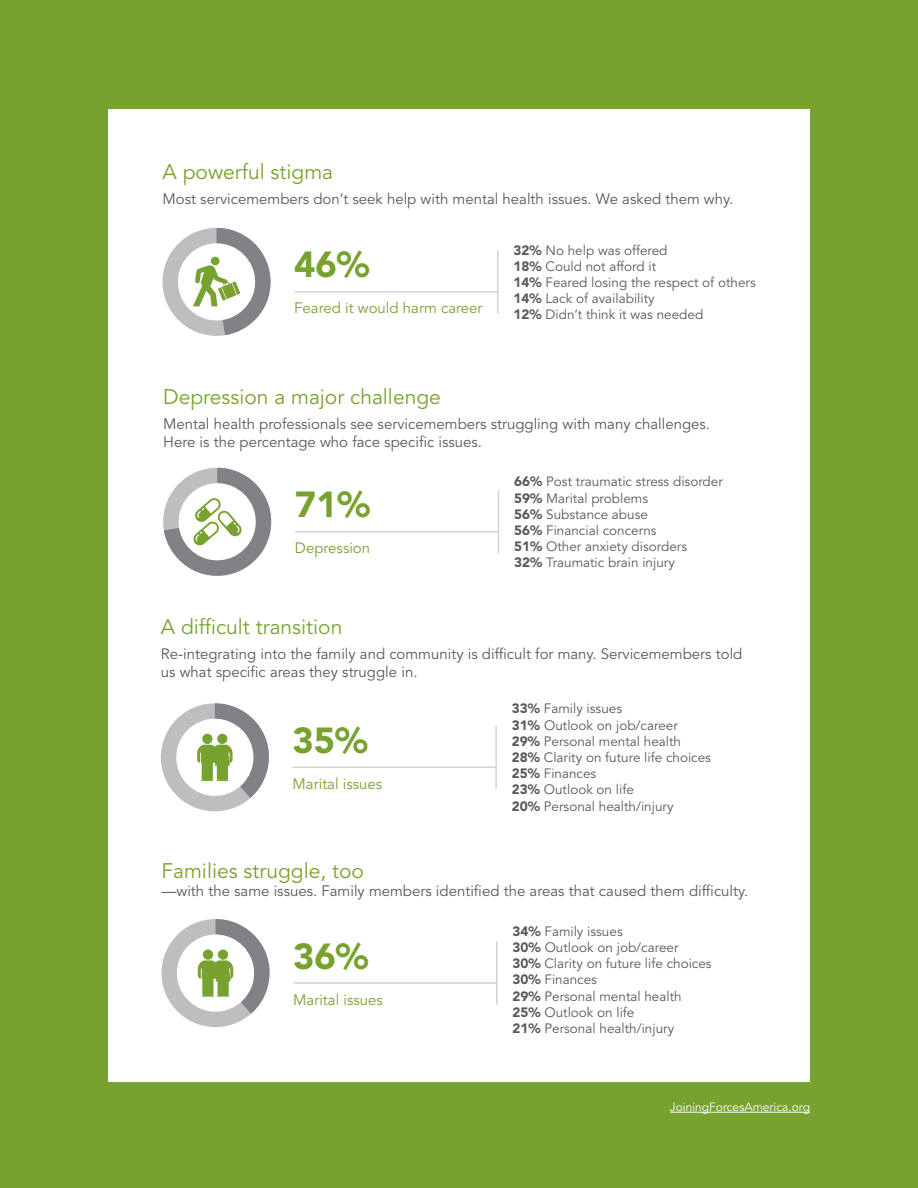
<style>
.page{position:relative;width:918px;height:1188px;background:#78a22f}
.page>*{position:absolute;margin:0;border:0;box-sizing:border-box;transform-origin:0 0}
.Normal__Web{font:900 36px "Avenir LT Std";color:#78a22f}
.Normal__Web-2{font:21px "Avenir LT Std";color:#78a22f}
.Normal__Web-3{font:15px/18px "Avenir LT Std";color:#58595b}
.Normal__Web-4{font:15px "Avenir LT Std";color:#78a22f}
.Normal__Web-5{font:13.5px "Avenir LT Std";color:#58595b}
.Normal__Web-6{font:12px "Avenir LT Std";color:#fff}
.s1{font-weight:900}
</style>
<div class="page">
<div style="left:108px;top:109px;width:702px;height:972px;background:#fff"></div>
<div style="left:163px;top:228px;width:108px;height:108px;background:#bcbec0;border-radius:50%"></div>
<div style="left:178px;top:243px;width:77px;height:77px;background:#fff;border-radius:50%"></div>
<svg style="left:193px;top:228px;width:78px;height:107px"></svg>
<hr style="left:294px;top:291px;width:204px;height:1px;background:#d1d3d4">
<hr style="left:497px;top:250px;width:2px;height:63px;background:#d1d3d4">
<hr style="left:295px;top:531px;width:204px;height:1px;background:#d1d3d4">
<hr style="left:498px;top:490px;width:1px;height:63px;background:#d1d3d4">
<svg style="left:164px;top:468px;width:107px;height:108px"></svg>
<hr style="left:293px;top:982px;width:204px;height:2px;background:#d1d3d4">
<hr style="left:496px;top:941px;width:2px;height:64px;background:#d1d3d4">
<div style="left:162px;top:919px;width:108px;height:108px;background:#bcbec0;border-radius:50%"></div>
<div style="left:177px;top:935px;width:77px;height:77px;background:#fff;border-radius:50%"></div>
<svg style="left:198px;top:919px;width:72px;height:95px"></svg>
<hr style="left:293px;top:766px;width:204px;height:2px;background:#d1d3d4">
<hr style="left:495px;top:726px;width:2px;height:63px;background:#d1d3d4">
<div style="left:161px;top:703px;width:108px;height:108px;background:#bcbec0;border-radius:50%"></div>
<div style="left:176px;top:719px;width:77px;height:77px;background:#fff;border-radius:50%"></div>
<svg style="left:197px;top:703px;width:72px;height:95px"></svg>
<hr style="left:670px;top:1112px;width:140px;height:1px;background:#fff">
<p class="Normal__Web-2" style="left:163px;top:160px;width:172px">A powerful stigma</p>
<p class="Normal__Web-3" style="left:163px;top:190px;width:572px">Most servicemembers don’t seek help with mental health issues. We asked them why.</p>
<p class="Normal__Web-5" style="left:514px;top:242px;width:156px"><span class="s1">32%</span> No help was offered</p>
<p class="Normal__Web-5" style="left:514px;top:258px;width:144px"><span class="s1">18%</span> Could not afford it</p>
<p class="Normal__Web-5" style="left:514px;top:275px;width:244px"><span class="s1">14%</span> Feared losing the respect of others</p>
<p class="Normal__Web-5" style="left:514px;top:291px;width:143px"><span class="s1">14%</span> Lack of availability</p>
<p class="Normal__Web-5" style="left:514px;top:307px;width:191px"><span class="s1">12%</span> Didn’t think it was needed</p>
<p class="Normal__Web" style="left:294px;top:243px;width:77px">46%</p>
<p class="Normal__Web-4" style="left:294px;top:300px;width:190px">Feared it would harm career</p>
<p class="Normal__Web-2" style="left:163px;top:385px;width:279px">Depression a major challenge</p>
<p class="Normal__Web-3" style="left:163px;top:415px;width:548px">Mental health professionals see servicemembers struggling with many challenges.<br>Here is the percentage who face specific issues.</p>
<p class="Normal__Web-5" style="left:514px;top:474px;width:210px"><span class="s1">66%</span> Post traumatic stress disorder</p>
<p class="Normal__Web-5" style="left:514px;top:490px;width:135px"><span class="s1">59%</span> Marital problems</p>
<p class="Normal__Web-5" style="left:514px;top:506px;width:135px"><span class="s1">56%</span> Substance abuse</p>
<p class="Normal__Web-5" style="left:514px;top:523px;width:144px"><span class="s1">56%</span> Financial concerns</p>
<p class="Normal__Web-5" style="left:514px;top:539px;width:174px"><span class="s1">51%</span> Other anxiety disorders</p>
<p class="Normal__Web-5" style="left:514px;top:555px;width:162px"><span class="s1">32%</span> Traumatic brain injury</p>
<p class="Normal__Web" style="left:295px;top:483px;width:77px">71%</p>
<p class="Normal__Web-4" style="left:295px;top:540px;width:77px">Depression</p>
<p class="Normal__Web-2" style="left:161px;top:615px;width:183px">A difficult transition</p>
<p class="Normal__Web-3" style="left:161px;top:645px;width:583px">Re-integrating into the family and community is difficult for many. Servicemembers told us what specific areas they struggle in.</p>
<p class="Normal__Web-5" style="left:512px;top:701px;width:112px"><span class="s1">33%</span> Family issues</p>
<p class="Normal__Web-5" style="left:512px;top:717px;width:167px"><span class="s1">31%</span> Outlook on job/career</p>
<p class="Normal__Web-5" style="left:512px;top:733px;width:171px"><span class="s1">29%</span> Personal mental health</p>
<p class="Normal__Web-5" style="left:512px;top:750px;width:201px"><span class="s1">28%</span> Clarity on future life choices</p>
<p class="Normal__Web-5" style="left:512px;top:766px;width:86px"><span class="s1">25%</span> Finances</p>
<p class="Normal__Web-5" style="left:512px;top:782px;width:123px"><span class="s1">23%</span> Outlook on life</p>
<p class="Normal__Web-5" style="left:512px;top:798px;width:163px"><span class="s1">20%</span> Personal health/injury</p>
<p class="Normal__Web" style="left:293px;top:719px;width:77px">35%</p>
<p class="Normal__Web-4" style="left:293px;top:775px;width:91px">Marital issues</p>
<p class="Normal__Web-2" style="left:162px;top:859px;width:204px">Families struggle, too</p>
<p class="Normal__Web-3" style="left:162px;top:882px;width:588px">—with the same issues. Family members identified the areas that caused them difficulty.</p>
<p class="Normal__Web-5" style="left:513px;top:923px;width:112px"><span class="s1">34%</span> Family issues</p>
<p class="Normal__Web-5" style="left:513px;top:940px;width:167px"><span class="s1">30%</span> Outlook on job/career</p>
<p class="Normal__Web-5" style="left:513px;top:956px;width:201px"><span class="s1">30%</span> Clarity on future life choices</p>
<p class="Normal__Web-5" style="left:513px;top:972px;width:86px"><span class="s1">30%</span> Finances</p>
<p class="Normal__Web-5" style="left:513px;top:988px;width:171px"><span class="s1">29%</span> Personal mental health</p>
<p class="Normal__Web-5" style="left:513px;top:1004px;width:123px"><span class="s1">25%</span> Outlook on life</p>
<p class="Normal__Web-5" style="left:513px;top:1021px;width:163px"><span class="s1">21%</span> Personal health/injury</p>
<p class="Normal__Web" style="left:293px;top:934px;width:77px">36%</p>
<p class="Normal__Web-4" style="left:293px;top:991px;width:91px">Marital issues</p>
<p class="Normal__Web-6" style="left:670px;top:1100px;width:142px">JoiningForcesAmerica.org</p>
</div>
